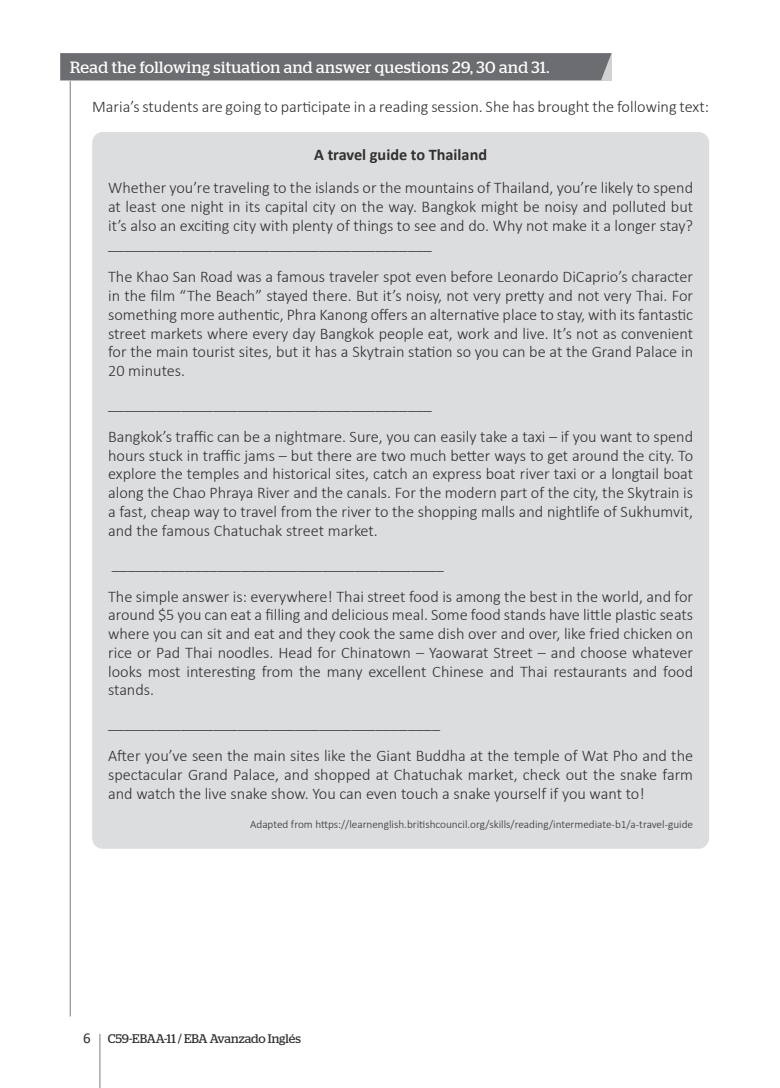
<style>
.page{position:relative;width:780px;height:1088px;background:#fff}
.page>*{position:absolute;margin:0;border:0;box-sizing:border-box;transform-origin:0 0}
.t1{font:300 16.25px/18.8px "Calibri";color:#312f30;text-align:justify}
.t2{font:16.25px "Stag";letter-spacing:.025em;color:#fff}
.t3{font:700 16.25px "Calibri";color:#312f30}
.t4{font:12.5px "Stag";color:#312f30}
.t5{font:300 11.25px "Calibri";color:#312f30}
.s1{font-family:"Calibri";font-size:15px}
</style>
<div class="page">
<hr style="left:99px;top:1034px;width:1px;height:54px;background:#939598">
<div style="left:92px;top:132px;width:617px;height:717px;background:#dcdddf;border-radius:11px"></div>
<hr style="left:70px;top:62px;width:1px;height:954px;background:#939598">
<div style="left:60px;top:53px;width:551px;height:27px;background:#6c6d70"></div>
<p class="t2" style="left:70px;top:58px;width:481px">Read the following situation and answer questions 29, 30 and 31.</p>
<p class="t1" style="left:92px;top:97px;width:618px">Maria’s students are going to participate in a reading session. She has brought the following text:</p>
<p class="t3" style="left:314px;top:143px;width:174px">A travel guide to Thailand</p>
<p class="t1" style="left:108px;top:178px;width:586px">Whether you’re traveling to the islands or the mountains of Thailand, you’re likely to spend at least one night in its capital city on the way. Bangkok might be noisy and polluted but it’s also an exciting city with plenty of things to see and do. Why not make it a longer stay? ________________________________________</p>
<p class="t1" style="left:108px;top:267px;width:586px">The Khao San Road was a famous traveler spot even before Leonardo DiCaprio’s character in the film “The Beach” stayed there. But it’s noisy, not very pretty and not very Thai. For something more authentic, Phra Kanong offers an alternative place to stay, with its fantastic street markets where every day Bangkok people eat, work and live. It’s not as convenient for the main tourist sites, but it has a Skytrain station so you can be at the Grand Palace in 20 minutes.</p>
<p class="t1" style="left:108px;top:387px;width:586px;line-height:32.9px">________________________________________<br>Bangkok’s traffic can be a nightmare. Sure, you can easily take a taxi – if you want to spend</p>
<p class="t1" style="left:108px;top:446px;width:586px">hours stuck in traffic jams – but there are two much better ways to get around the city. To explore the temples and historical sites, catch an express boat river taxi or a longtail boat along the Chao Phraya River and the canals. For the modern part of the city, the Skytrain is a fast, cheap way to travel from the river to the shopping malls and nightlife of Sukhumvit, and the famous Chatuchak street market.</p>
<p class="t1" style="left:108px;top:546px;width:586px;line-height:32.9px">_________________________________________<br>The simple answer is: everywhere! Thai street food is among the best in the world, and for</p>
<p class="t1" style="left:108px;top:605px;width:586px">around $5 you can eat a filling and delicious meal. Some food stands have little plastic seats where you can sit and eat and they cook the same dish over and over, like fried chicken on rice or Pad Thai noodles. Head for Chinatown – Yaowarat Street – and choose whatever looks most interesting from the many excellent Chinese and Thai restaurants and food stands.</p>
<p class="t1" style="left:108px;top:706px;width:586px;line-height:32.9px">_________________________________________<br>After you’ve seen the main sites like the Giant Buddha at the temple of Wat Pho and the</p>
<p class="t1" style="left:108px;top:765px;width:586px">spectacular Grand Palace, and shopped at Chatuchak market, check out the snake farm and watch the live snake show. You can even touch a snake yourself if you want to!</p>
<p class="t5" style="left:250px;top:817px;width:444px">Adapted from https://learnenglish.britishcouncil.org/skills/reading/intermediate-b1/a-travel-guide</p>
<p class="t4" style="left:83px;top:1031px;width:219px"><span class="s1">6</span> C59-EBAA-11 / EBA Avanzado Inglés</p>
</div>
